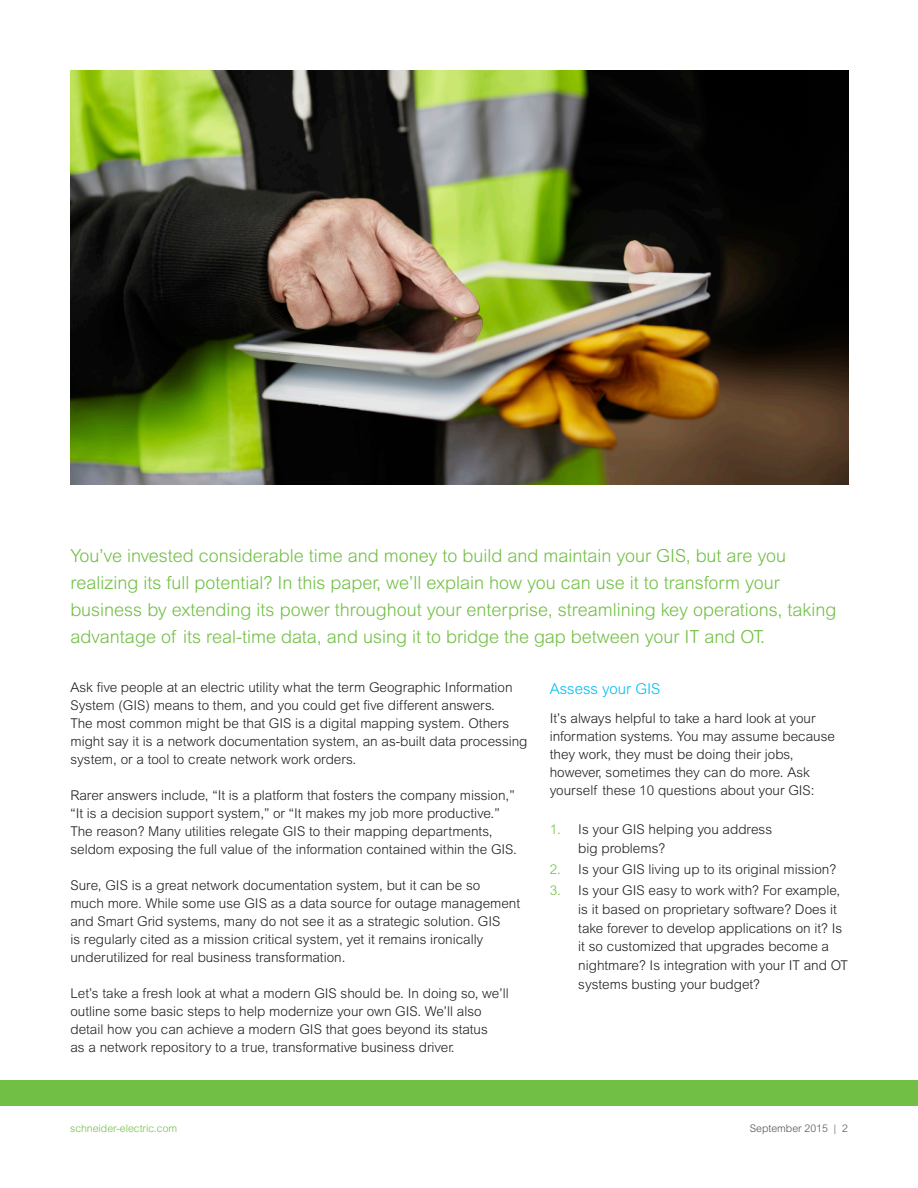
<style>
.page{position:relative;width:918px;height:1188px;background:#fff}
.page>*{position:absolute;margin:0;border:0;box-sizing:border-box;transform-origin:0 0}
.intro_paragraph{font:300 18px/27px "Arial MT Std";color:#71bf44}
.page_subhead_blue{font:300 15px "Arial MT Std";color:#01bdf2}
.body{font:300 13.5px/18px "Arial MT Std";color:#231f20}
.page_subhead_blue-2{font:300 10.5px "Arial MT Std";color:#71bf44}
.page_numbers{font:300 10.5px "Arial MT Std";color:#4d545a}
.s1{color:#71bf44}
</style>
<div class="page">
<img style="left:70px;top:70px;width:778px;height:415px">
<div style="left:0;top:1081px;width:918px;height:25px;background:#71bf44"></div>
<p class="intro_paragraph" style="left:70px;top:542px;width:767px">You’ve invested considerable time and money to build and maintain your GIS, but are you realizing its full potential? In this paper, we’ll explain how you can use it to transform your business by extending its power throughout your enterprise, streamlining key operations, taking advantage of its real-time data, and using it to bridge the gap between your IT and OT.</p>
<p class="body" style="left:70px;top:679px;width:459px">Ask five people at an electric utility what the term Geographic Information System (GIS) means to them, and you could get five different answers.<br>The most common might be that GIS is a digital mapping system. Others might say it is a network documentation system, an as-built data processing system, or a tool to create network work orders.</p>
<p class="body" style="left:70px;top:787px;width:448px">Rarer answers include, “It is a platform that fosters the company mission,” “It is a decision support system,” or “It makes my job more productive.” The reason? Many utilities relegate GIS to their mapping departments, seldom exposing the full value of the information contained within the GIS.</p>
<p class="body" style="left:70px;top:877px;width:451px">Sure, GIS is a great network documentation system, but it can be so<br>much more. While some use GIS as a data source for outage management and Smart Grid systems, many do not see it as a strategic solution. GIS<br>is regularly cited as a mission critical system, yet it remains ironically underutilized for real business transformation.</p>
<p class="body" style="left:70px;top:985px;width:440px">Let’s take a fresh look at what a modern GIS should be. In doing so, we’ll outline some basic steps to help modernize your own GIS. We’ll also detail how you can achieve a modern GIS that goes beyond its status<br>as a network repository to a true, transformative business driver.</p>
<p class="page_subhead_blue" style="left:550px;top:680px;width:112px">Assess your GIS</p>
<p class="body" style="left:550px;top:709px;width:287px">It’s always helpful to take a hard look at your information systems. You may assume because they work, they must be doing their jobs, however, sometimes they can do more. Ask yourself these 10 questions about your GIS:</p>
<p class="body" style="left:578px;top:820px;width:195px;line-height:18.8px;text-indent:-28px"><span class="s1">1.</span> Is your GIS helping you address big problems?</p>
<p class="body" style="left:550px;top:860px;width:288px"><span class="s1">2.</span> Is your GIS living up to its original mission?</p>
<p class="body" style="left:578px;top:881px;width:271px;line-height:18.8px;text-indent:-28px"><span class="s1">3.</span> Is your GIS easy to work with? For example, is it based on proprietary software? Does it take forever to develop applications on it? Is it so customized that upgrades become a nightmare? Is integration with your IT and OT systems busting your budget?</p>
<p class="page_subhead_blue-2" style="left:70px;top:1122px;width:109px">schneider-electric.com</p>
<p class="page_numbers" style="left:750px;top:1122px;width:100px">September 2015 | 2</p>
</div>
